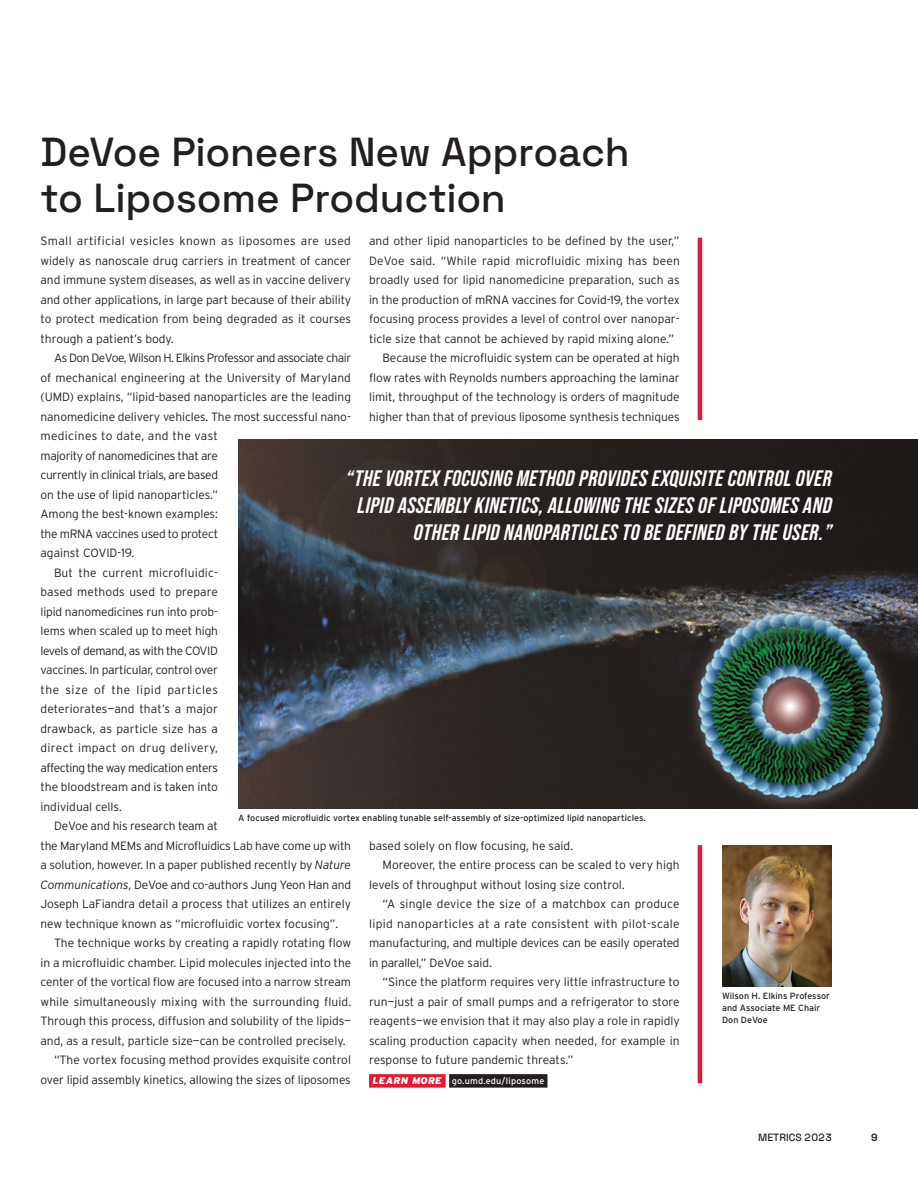
<style>
.page{position:relative;width:918px;height:1188px;background:#fff}
.page>*{position:absolute;margin:0;border:0;box-sizing:border-box;transform-origin:0 0}
.Section_Head-Med{font:500 40.5px/46.5px "Space Grotesk";letter-spacing:-.005em;color:#231f20}
.t1{font:italic 700 22.35px/27.3px "Bebas Neue Pro";letter-spacing:.02em;color:#fff;text-align:right}
.Section_Main_Text{font:300 12px/19.5px "Interstate";letter-spacing:-.01em;color:#231f20;text-align:justify}
.Section_Main_Text_No_Indent{font:300 12px/19.5px "Interstate";color:#231f20;text-align:justify}
.t2{font:500 10.5px "Space Grotesk";color:#231f20}
.t3{font:700 10.5px "Space Grotesk";color:#231f20}
.Section_Caption{font:9px/12px "Interstate";color:#231f20}
.Section_Learn_More_URL{font:9px "Interstate";letter-spacing:.025em;color:#fff}
.s1{font-style:italic}
.s2{font-weight:900;font-style:italic;font-size:9.9px}
</style>
<div class="page">
<hr style="left:698px;top:238px;width:4px;height:182px;background:#e41933">
<hr style="left:698px;top:845px;width:4px;height:238px;background:#e41933">
<div style="left:369px;top:1074px;width:77px;height:14px;background:#e41933"></div>
<div style="left:449px;top:1074px;width:98px;height:14px;background:#231f20"></div>
<img style="left:722px;top:845px;width:110px;height:141px">
<img style="left:238px;top:440px;width:680px;height:368px">
<p class="Section_Head-Med" style="left:40px;top:126px;width:591px">DeVoe Pioneers New Approach to Liposome Production</p>
<p class="Section_Main_Text_No_Indent" style="left:40px;top:231px;width:312px">Small artificial vesicles known as liposomes are used widely as nanoscale drug carriers in treatment of cancer and immune system diseases, as well as in vaccine delivery and other applications, in large part because of their ability to protect medication from being degraded as it courses through a patient’s body.</p>
<p class="Section_Main_Text" style="left:40px;top:348px;width:312px;text-align:left;text-indent:14px">As Don DeVoe, Wilson H. Elkins Professor and associate chair of mechanical engineering at the University of Maryland (UMD) explains, “lipid-based nanoparticles are the leading nanomedicine delivery vehicles. The most successful nano&shy;medicines to date, and the vast<br>majority of nanomedicines that are<br>currently in clinical trials, are based<br>on the use of lipid nanoparticles.”<br>Among the best-known examples:<br>the mRNA vaccines used to protect<br>against COVID-19.</p>
<p class="Section_Main_Text" style="left:40px;top:563px;width:179px;text-indent:14px">But the current microfluidic&shy;based methods used to prepare lipid nanomedicines run into prob&shy;lems when scaled up to meet high levels of demand, as with the COVID vaccines. In particular, control over the size of the lipid particles deteriorates—and that’s a major drawback, as particle size has a direct impact on drug delivery, affecting the way medication enters the bloodstream and is taken into individual cells.</p>
<p class="Section_Main_Text" style="left:40px;top:816px;width:312px;text-align:left;text-indent:14px">DeVoe and his research team at<br>the Maryland MEMs and Microfluidics Lab have come up with a solution, however. In a paper published recently by <span class="s1">Nature Communications</span>, DeVoe and co-authors Jung Yeon Han and Joseph LaFiandra detail a process that utilizes an entirely new technique known as “microfluidic vortex focusing”.</p>
<p class="Section_Main_Text" style="left:40px;top:933px;width:312px;text-indent:14px">The technique works by creating a rapidly rotating flow in a microfluidic chamber. Lipid molecules injected into the center of the vortical flow are focused into a narrow stream while simultaneously mixing with the surrounding fluid.<br>Through this process, diffusion and solubility of the lipids— and, as a result, particle size—can be controlled precisely.</p>
<p class="Section_Main_Text" style="left:40px;top:1050px;width:312px;text-align:right">“The vortex focusing method provides exquisite control over lipid assembly kinetics, allowing the sizes of liposomes</p>
<p class="Section_Main_Text" style="left:369px;top:231px;width:312px">and other lipid nanoparticles to be defined by the user,” DeVoe said. “While rapid microfluidic mixing has been broadly used for lipid nanomedicine preparation, such as in the production of mRNA vaccines for Covid-19, the vortex focusing process provides a level of control over nanopar&shy;ticle size that cannot be achieved by rapid mixing alone.”</p>
<p class="Section_Main_Text" style="left:369px;top:348px;width:312px;text-indent:14px">Because the microfluidic system can be operated at high flow rates with Reynolds numbers approaching the laminar limit, throughput of the technology is orders of magnitude higher than that of previous liposome synthesis techniques</p>
<p class="t1" style="left:346px;top:464px;width:487px">“THE VORTEX FOCUSING METHOD PROVIDES EXQUISITE CONTROL OVER<br>LIPID ASSEMBLY KINETICS, ALLOWING THE SIZES OF LIPOSOMES AND<br>OTHER LIPID NANOPARTICLES TO BE DEFINED BY THE USER.”</p>
<p class="Section_Caption" style="left:238px;top:811px;width:409px">A focused microfluidic vortex enabling tunable self-assembly of size-optimized lipid nanoparticles.</p>
<p class="Section_Main_Text" style="left:369px;top:836px;width:206px">based solely on flow focusing, he said.</p>
<p class="Section_Main_Text" style="left:369px;top:855px;width:312px;text-indent:14px">Moreover, the entire process can be scaled to very high levels of throughput without losing size control.</p>
<p class="Section_Main_Text" style="left:369px;top:894px;width:312px;text-indent:14px">“A single device the size of a matchbox can produce lipid nanoparticles at a rate consistent with pilot-scale manufacturing, and multiple devices can be easily operated in parallel,” DeVoe said.</p>
<p class="Section_Main_Text" style="left:369px;top:972px;width:312px;text-indent:14px">“Since the platform requires very little infrastructure to run—just a pair of small pumps and a refrigerator to store reagents—we envision that it may also play a role in rapidly scaling production capacity when needed, for example in response to future pandemic threats.”</p>
<p class="Section_Learn_More_URL" style="left:373px;top:1076px;width:173px"><span class="s2">LEARN MORE</span> go.umd.edu/liposome</p>
<p class="Section_Caption" style="left:722px;top:990px;width:109px">Wilson H. Elkins Professor and Associate ME Chair<br>Don DeVoe</p>
<p class="t2" style="left:758px;top:1130px;width:75px">METRICS 2023</p>
<p class="t3" style="left:871px;top:1129px;width:8px">9</p>
</div>
